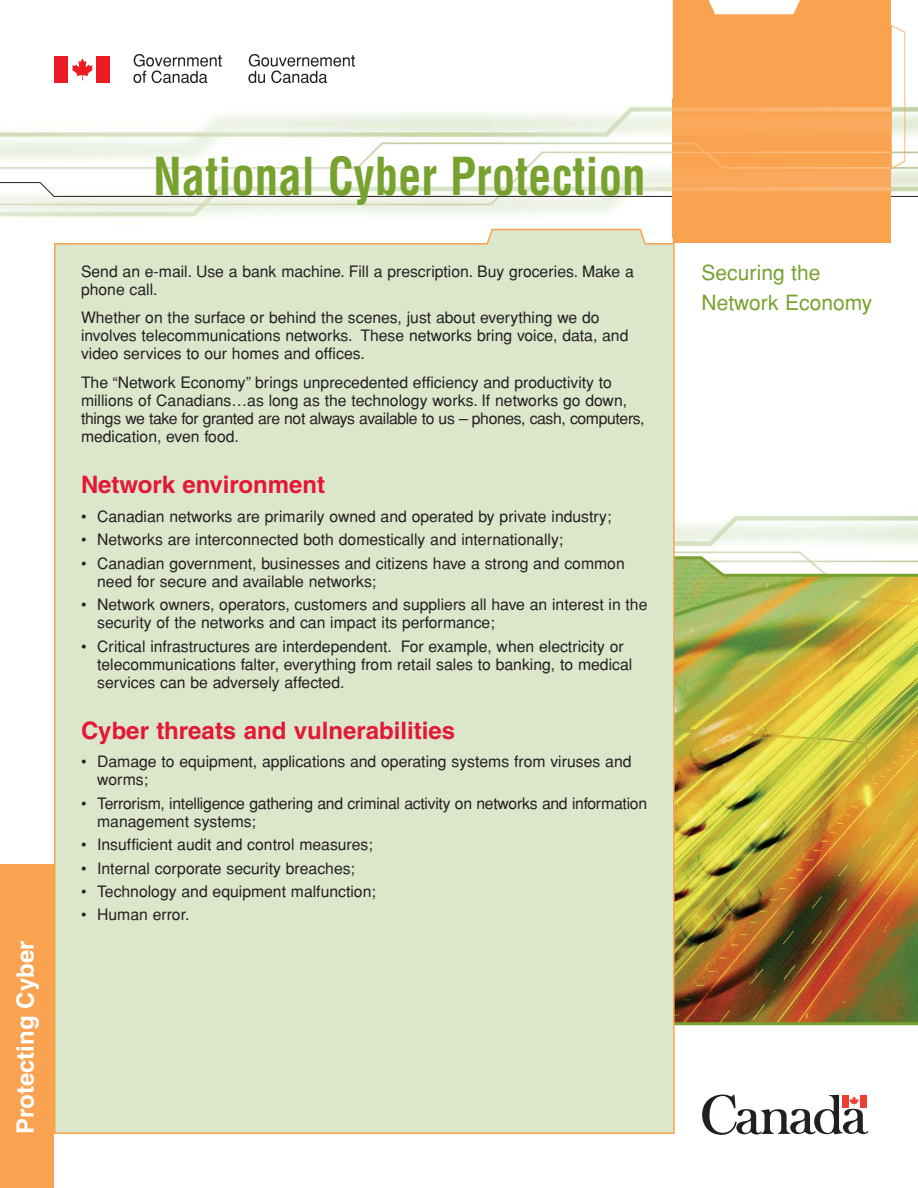
<style>
.page{position:relative;width:918px;height:1188px;background:#fff}
.page>*{position:absolute;margin:0;border:0;box-sizing:border-box;transform-origin:0 0}
.t1{font:700 condensed 51px "Helvetica";color:#78a22f;scale:.92 1}
.t2{font:700 24px "Helvetica";color:#e31836}
.t3{font:700 24px "Helvetica";color:#fff}
.t4{font:21px/30px "Helvetica";color:#78a22f}
.t5{font:15.75px/18px "Helvetica";color:#231f20}
</style>
<div class="page">
<img style="left:675px;top:515px;width:243px;height:41px">
<img style="left:675px;top:556px;width:243px;height:469px">
<img style="left:0;top:100px;width:918px;height:129px">
<svg style="left:0;top:182px;width:918px;height:15px"></svg>
<div style="left:673px;top:0;width:218px;height:243px;background:#f9a350"></div>
<div style="left:54px;top:229px;width:621px;height:905px;background:#dce6cb"></div>
<svg style="left:702px;top:1094px;width:166px;height:41px"></svg>
<div style="left:860px;top:1095px;width:6px;height:12px;background:#ef3e33"></div>
<div style="left:842px;top:1095px;width:6px;height:12px;background:#ef3e33"></div>
<svg style="left:72px;top:59px;width:21px;height:21px"></svg>
<div style="left:97px;top:56px;width:13px;height:27px;background:#ed1c24"></div>
<div style="left:55px;top:56px;width:13px;height:27px;background:#ed1c24"></div>
<svg style="left:134px;top:54px;width:88px;height:29px"></svg>
<svg style="left:248px;top:54px;width:107px;height:29px"></svg>
<img style="left:673px;top:100px;width:218px;height:135px">
<svg style="left:891px;top:25px;width:14px;height:144px"></svg>
<div style="left:0;top:864px;width:54px;height:324px;background:#f9a350"></div>
<svg style="left:702px;top:0;width:105px;height:14px"></svg>
<h2 class="t3" style="left:16px;top:1134px;width:195px;rotate:-90deg">Protecting Cyber</h2>
<h1 class="t1" style="left:153px;top:157px;width:537px">National Cyber Protection</h1>
<p class="t5" style="left:81px;top:264px;width:554px">Send an e-mail. Use a bank machine. Fill a prescription. Buy groceries. Make a phone call.</p>
<p class="t5" style="left:81px;top:310px;width:549px">Whether on the surface or behind the scenes, just about everything we do involves telecommunications networks. These networks bring voice, data, and video services to our homes and offices.</p>
<p class="t5" style="left:81px;top:375px;width:565px">The “Network Economy” brings unprecedented efficiency and productivity to millions of Canadians…as long as the technology works. If networks go down, things we take for granted are not always available to us – phones, cash, computers, medication, even food.</p>
<h2 class="t2" style="left:81px;top:476px;width:246px">Network environment</h2>
<p class="t5" style="left:81px;top:509px;width:532px">• Canadian networks are primarily owned and operated by private industry;</p>
<p class="t5" style="left:81px;top:532px;width:484px">• Networks are interconnected both domestically and internationally;</p>
<p class="t5" style="left:97px;top:556px;width:529px;text-indent:-16px">• Canadian government, businesses and citizens have a strong and common need for secure and available networks;</p>
<p class="t5" style="left:97px;top:597px;width:552px;text-indent:-16px">• Network owners, operators, customers and suppliers all have an interest in the security of the networks and can impact its performance;</p>
<p class="t5" style="left:97px;top:639px;width:537px;text-indent:-16px">• Critical infrastructures are interdependent. For example, when electricity or telecommunications falter, everything from retail sales to banking, to medical services can be adversely affected.</p>
<h2 class="t2" style="left:81px;top:721px;width:376px">Cyber threats and vulnerabilities</h2>
<p class="t5" style="left:97px;top:754px;width:536px;text-indent:-16px">• Damage to equipment, applications and operating systems from viruses and worms;</p>
<p class="t5" style="left:97px;top:796px;width:552px;text-indent:-16px">• Terrorism, intelligence gathering and criminal activity on networks and information management systems;</p>
<p class="t5" style="left:81px;top:837px;width:293px">• Insufficient audit and control measures;</p>
<p class="t5" style="left:81px;top:861px;width:276px">• Internal corporate security breaches;</p>
<p class="t5" style="left:81px;top:884px;width:296px">• Technology and equipment malfunction;</p>
<p class="t5" style="left:81px;top:907px;width:110px">• Human error.</p>
<h3 class="t4" style="left:702px;top:260px;width:172px">Securing the<br>Network Economy</h3>
</div>
